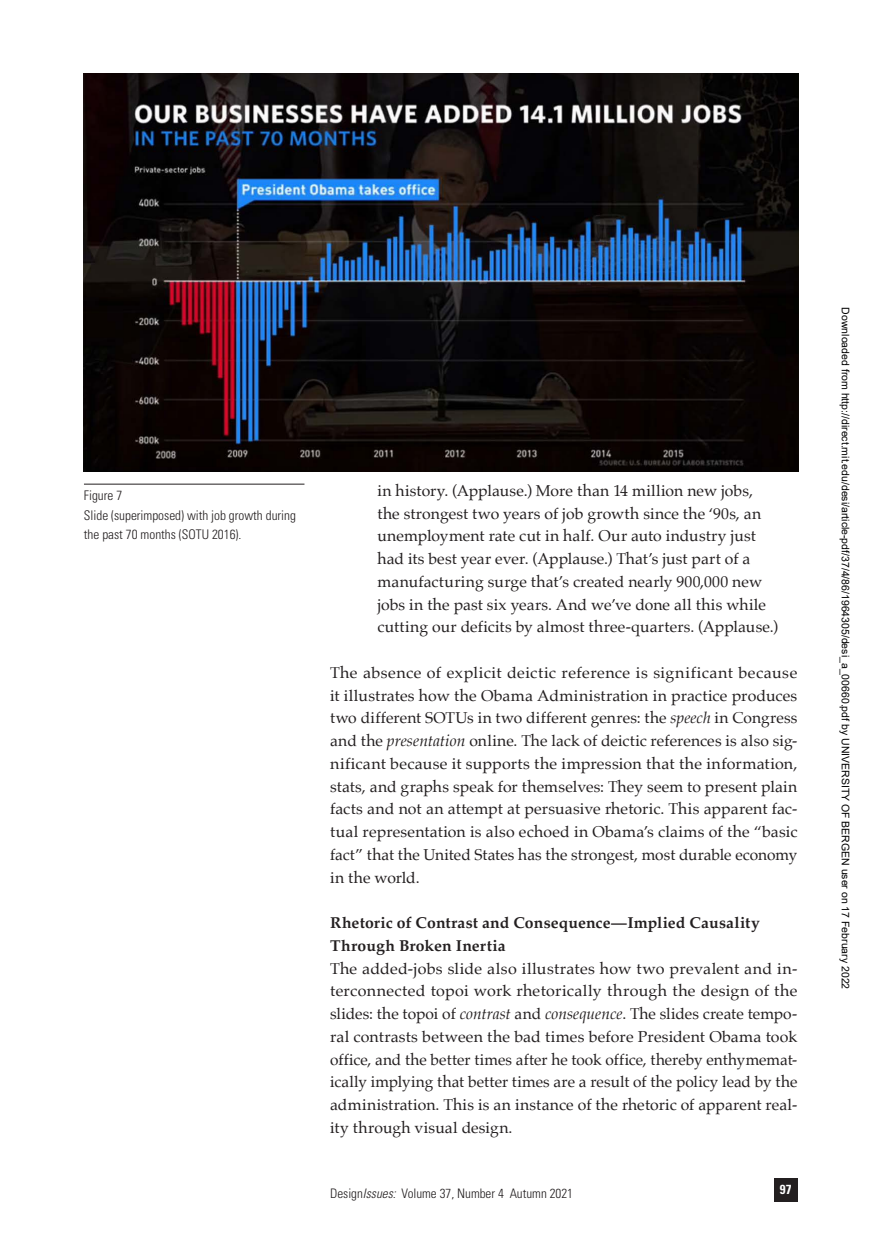
<style>
.page{position:relative;width:882px;height:1260px;background:#fff}
.page>*{position:absolute;margin:0;border:0;box-sizing:border-box;transform-origin:0 0}
.Text{font:15.75px/22.8px "Palatino";letter-spacing:.005em;color:#231f20;text-align:justify}
.Text-2{font:700 15.75px/22.8px "Palatino";letter-spacing:.01em;color:#231f20}
.CaptionStart{font:300 condensed 13.3px/19.4px "Univers";color:#231f20}
.t1{font:300 condensed 13.12px "Univers";color:#231f20}
.t2{font:700 condensed 13.12px "Univers";color:#fff}
.t3{font:10.5px "Arial";color:#000}
.s1{font-style:italic}
</style>
<div class="page">
<div style="left:774px;top:1179px;width:23px;height:23px;background:#231f20"></div>
<img style="left:84px;top:73px;width:714px;height:399px">
<hr style="left:84px;top:484px;width:220px;height:1px;background:#231f20">
<p class="CaptionStart" style="left:84px;top:486px;width:213px">Figure 7<br>Slide (superimposed) with job growth during the past 70 months (SOTU 2016).</p>
<p class="Text" style="left:377px;top:479px;width:402px;text-align:left">in history. (Applause.) More than 14 million new jobs, the strongest two years of job growth since the ‘90s, an unemployment rate cut in half. Our auto industry just had its best year ever. (Applause.) That’s just part of a manufacturing surge that’s created nearly 900,000 new jobs in the past six years. And we’ve done all this while cutting our deficits by almost three-quarters. (Applause.)</p>
<p class="Text" style="left:330px;top:661px;width:469px">The absence of explicit deictic reference is significant because it illustrates how the Obama Administration in practice produces two different SOTUs in two different genres: the <span class="s1">speech</span> in Congress and the <span class="s1">presentation</span> online. The lack of deictic references is also sig&shy;nificant because it supports the impression that the information, stats, and graphs speak for themselves: They seem to present plain facts and not an attempt at persuasive rhetoric. This apparent fac&shy;tual representation is also echoed in Obama’s claims of the “basic fact” that the United States has the strongest, most durable economy in the world.</p>
<p class="Text-2" style="left:330px;top:911px;width:431px">Rhetoric of Contrast and Consequence—Implied Causality<br>Through Broken Inertia</p>
<p class="Text" style="left:330px;top:957px;width:469px">The added-jobs slide also illustrates how two prevalent and in&shy;terconnected topoi work rhetorically through the design of the slides: the topoi of <span class="s1">contrast</span> and <span class="s1">consequence</span>. The slides create tempo&shy;ral contrasts between the bad times before President Obama took office, and the better times after he took office, thereby enthymemat&shy;ically implying that better times are a result of the policy lead by the administration. This is an instance of the rhetoric of apparent real&shy;ity through visual design.</p>
<p class="t1" style="left:330px;top:1185px;width:244px">Design<span class="s1">Issues:</span> Volume 37, Number 4 Autumn 2021</p>
<p class="t2" style="left:780px;top:1182px;width:13px">97</p>
<p class="t3" style="left:849px;top:307px;width:683px;rotate:90deg">Downloaded from http://direct.mit.edu/desi/article-pdf/37/4/86/1964305/desi_a_00660.pdf by UNIVERSITY OF BERGEN user on 17 February 2022</p>
</div>
